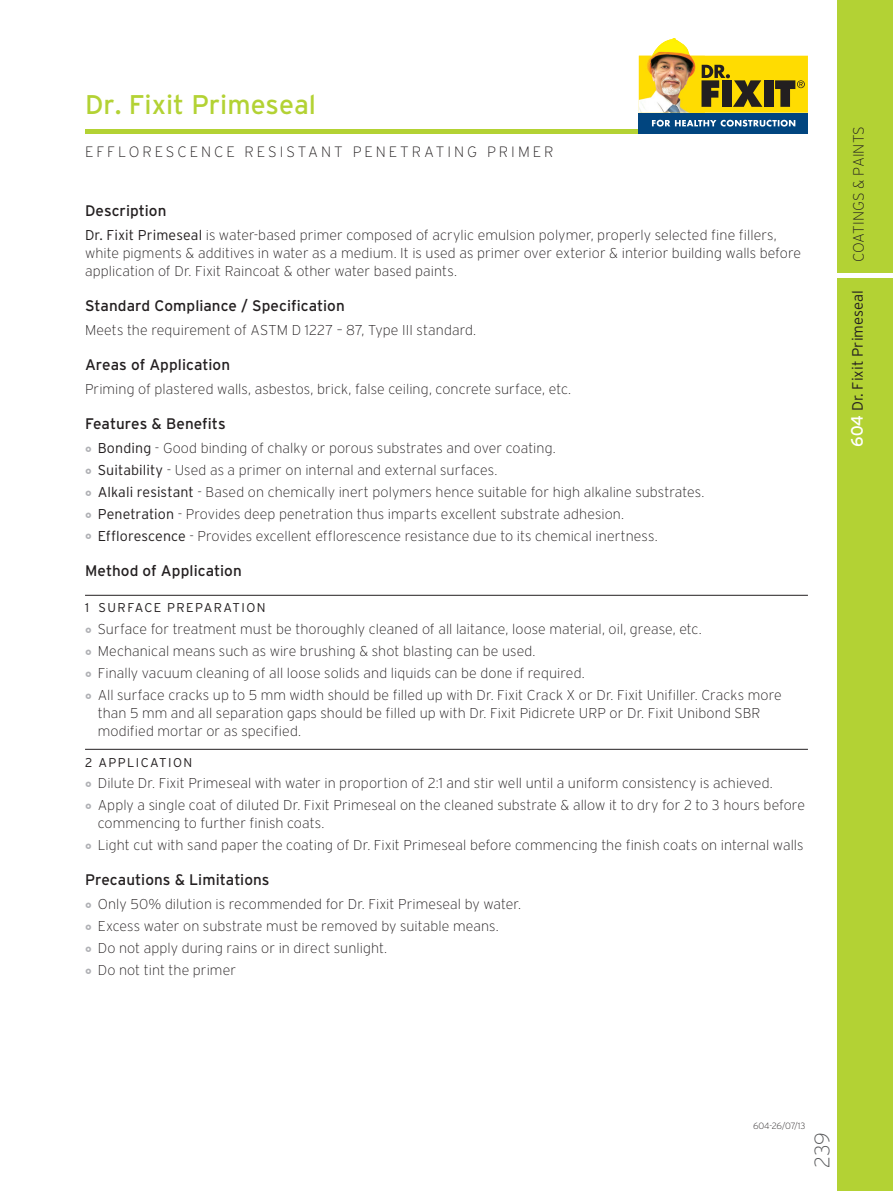
<style>
.page{position:relative;width:893px;height:1191px;background:#fff}
.page>*{position:absolute;margin:0;border:0;box-sizing:border-box;transform-origin:0 0}
.t1{font:27px "Interstate Plus";color:#b3d234}
.t2{font:200 21px "Interstate";color:#57585a}
.t3{font:15.3px "Interstate Plus";color:#231f20}
.t4{font:200 15px "Interstate";letter-spacing:.01em;color:#231f20}
.t5{font:300 15px "Interstate Plus";color:#231f20}
.t6{font:200 14.25px/21.9px "Interstate";letter-spacing:.005em;color:#231f20}
.t7{font:300 12.75px "Interstate Plus";letter-spacing:.11em;color:#231f20}
.t8{font:200 9px "Interstate";color:#231f20}
.s1{font-family:"Interstate Plus";font-weight:300}
.s2{font-weight:400;font-size:16.5px;color:#fff}
</style>
<div class="page">
<div style="left:838px;top:0;width:55px;height:1191px;background:#b3d234"></div>
<div style="left:85px;top:129px;width:723px;height:5px;background:#b3d234"></div>
<div style="left:639px;top:113px;width:169px;height:21px;background:#01457f"></div>
<svg style="left:652px;top:120px;width:143px;height:7px"></svg>
<svg style="left:639px;top:38px;width:169px;height:75px"></svg>
<div style="left:837px;top:273px;width:56px;height:5px;background:#fff"></div>
<hr style="left:85px;top:595px;width:723px;height:1px;background:#231f20">
<hr style="left:85px;top:749px;width:723px;height:1px;background:#231f20">
<h1 class="t1" style="left:85px;top:89px;width:233px">Dr. Fixit Primeseal</h1>
<p class="t4" style="left:85px;top:144px;width:24px">Effloresce</p>
<p class="t4" style="left:201px;top:144px;width:24px">nce</p>
<p class="t4" style="left:245px;top:144px;width:24px">Resista</p>
<p class="t4" style="left:321px;top:144px;width:79px">nt Pe netrati</p>
<p class="t4" style="left:454px;top:144px;width:57px">ng Primer</p>
<p class="t3" style="left:85px;top:202px;width:83px">Description</p>
<p class="t6" style="left:85px;top:226px;width:718px;line-height:17.7px"><span class="s1">Dr. Fixit Primeseal</span> is water-based primer composed of acrylic emulsion polymer, properly selected fine fillers, white pigments &amp; additives in water as a medium. It is used as primer over exterior &amp; interior building walls before application of Dr. Fixit Raincoat &amp; other water based paints.</p>
<p class="t3" style="left:85px;top:297px;width:261px">Standard Compliance / Specification</p>
<p class="t6" style="left:85px;top:319px;width:393px">Meets the requirement of ASTM D 1227 – 87, Type III standard.</p>
<p class="t3" style="left:85px;top:356px;width:147px">Areas of Application</p>
<p class="t6" style="left:85px;top:378px;width:488px">Priming of plastered walls, asbestos, brick, false ceiling, concrete surface, etc.</p>
<p class="t3" style="left:85px;top:415px;width:142px">Features &amp; Benefits</p>
<p class="t6" style="left:98px;top:437px;width:608px"><span class="s1">Bonding</span> - Good binding of chalky or porous substrates and over coating.<br><span class="s1">Suitability</span> - Used as a primer on internal and external surfaces.<br><span class="s1">Alkali resistant</span> - Based on chemically inert polymers hence suitable for high alkaline substrates.<br><span class="s1">Penetration</span> - Provides deep penetration thus imparts excellent substrate adhesion.<br><span class="s1">Efflorescence</span> - Provides excellent efflorescence resistance due to its chemical inertness.</p>
<p class="t3" style="left:85px;top:562px;width:158px">Method of Application</p>
<p class="t7" style="left:85px;top:601px;width:182px">1 SURFACE PREPARATION</p>
<p class="t6" style="left:98px;top:618px;width:686px">Surface for treatment must be thoroughly cleaned of all laitance, loose material, oil, grease, etc.<br>Mechanical means such as wire brushing &amp; shot blasting can be used.<br>Finally vacuum cleaning of all loose solids and liquids can be done if required.<br>All surface cracks up to 5 mm width should be filled up with Dr. Fixit Crack X or Dr. Fixit Unifiller. Cracks more</p>
<p class="t6" style="left:98px;top:704px;width:664px;line-height:17.7px">than 5 mm and all separation gaps should be filled up with Dr. Fixit Pidicrete URP or Dr. Fixit Unibond SBR modified mortar or as specified.</p>
<p class="t7" style="left:85px;top:755px;width:109px">2 APPLICATION</p>
<p class="t6" style="left:98px;top:772px;width:709px">Dilute Dr. Fixit Primeseal with water in proportion of 2:1 and stir well until a uniform consistency is achieved.<br>Apply a single coat of diluted Dr. Fixit Primeseal on the cleaned substrate &amp; allow it to dry for 2 to 3 hours before</p>
<p class="t6" style="left:98px;top:812px;width:707px">commencing to further finish coats.<br>Light cut with sand paper the coating of Dr. Fixit Primeseal before commencing the finish coats on internal walls</p>
<p class="t3" style="left:85px;top:871px;width:186px">Precautions &amp; Limitations</p>
<p class="t6" style="left:98px;top:893px;width:425px">Only 50% dilution is recommended for Dr. Fixit Primeseal by water.<br>Excess water on substrate must be removed by suitable means.<br>Do not apply during rains or in direct sunlight.<br>Do not tint the primer</p>
<p class="t4" style="left:850px;top:262px;width:137px;rotate:-90deg">Coatings &amp; Paints</p>
<p class="t5" style="left:849px;top:447px;width:158px;rotate:-90deg"><span class="s2">604</span> Dr. Fixit Primeseal</p>
<p class="t8" style="left:753px;top:1121px;width:54px">604-26/07/13</p>
<h2 class="t2" style="left:811px;top:1167px;width:37px;rotate:-90deg">239</h2>
</div>
